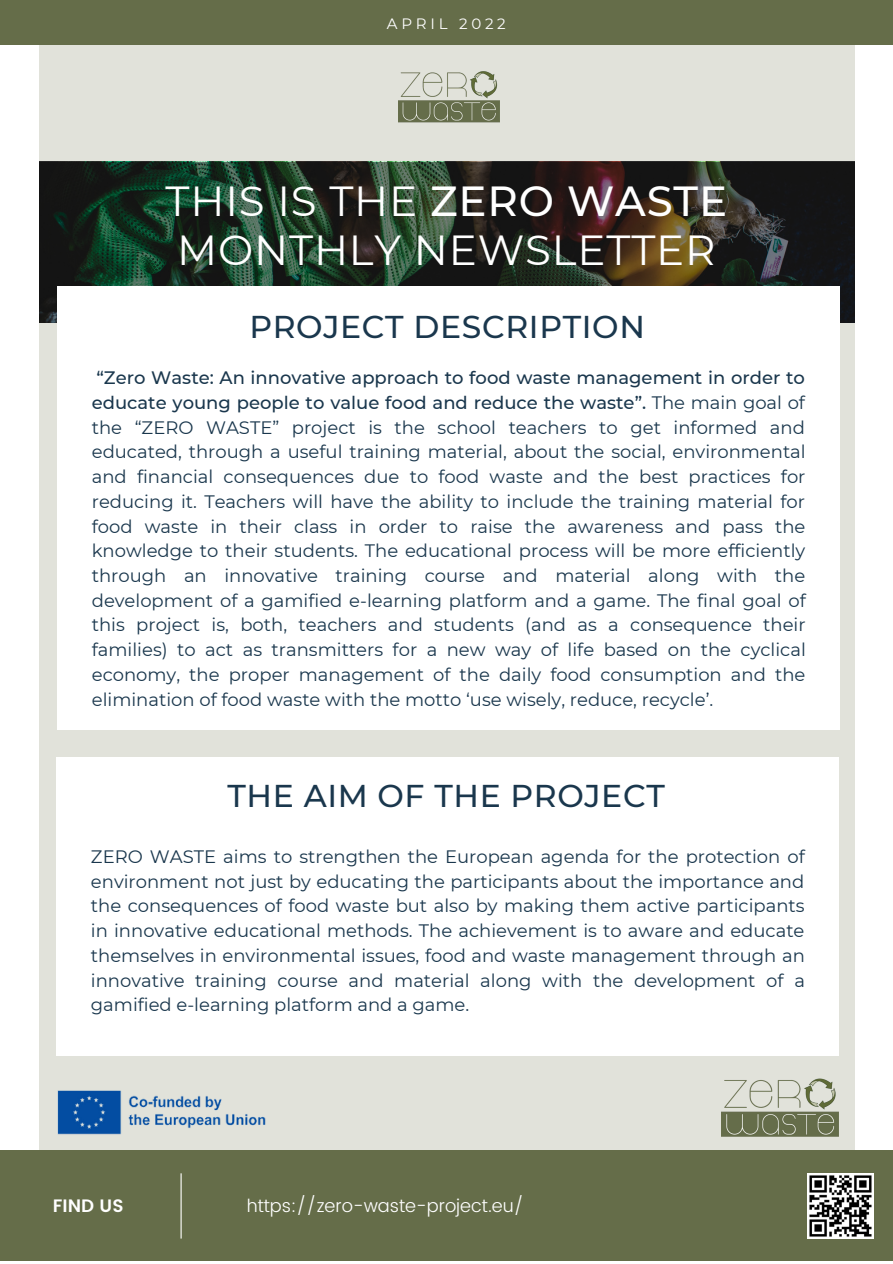
<style>
.page{position:relative;width:893px;height:1264px;background:#fff}
.page>*{position:absolute;margin:0;border:0;box-sizing:border-box;transform-origin:0 0}
.t1{font:42px/48.3px "Montserrat";letter-spacing:.02em;color:#fff}
.t2{font:500 31.5px "Montserrat";letter-spacing:.02em;color:#1a374d}
.t3{font:18px/24.8px "Montserrat";color:#1a374d;text-align:justify}
.t4{font:300 18px "Poppins";color:#fff}
.t5{font:600 18px "Poppins";color:#fff}
.t6{font:15px "Montserrat";letter-spacing:.25em;color:#fff}
.s1{font-weight:500}
</style>
<div class="page">
<div style="left:0;top:0;width:892px;height:45px;background:#656d49"></div>
<div style="left:39px;top:45px;width:815px;height:1105px;background:#e1e2da"></div>
<div style="left:0;top:1150px;width:892px;height:110px;background:#656d49"></div>
<hr style="left:180px;top:1173px;width:2px;height:65px;background:#fff">
<img style="left:398px;top:71px;width:101px;height:52px">
<img style="left:721px;top:1078px;width:117px;height:59px">
<img style="left:807px;top:1173px;width:66px;height:65px">
<div style="left:56px;top:758px;width:783px;height:297px;background:#fff"></div>
<svg style="left:40px;top:162px;width:814px;height:161px;background:#242d22"></svg>
<div style="left:57px;top:286px;width:783px;height:443px;background:#fff"></div>
<img style="left:57px;top:1090px;width:209px;height:45px">
<p class="t6" style="left:387px;top:15px;width:120px">APRIL 2022</p>
<h1 class="t1" style="left:165px;top:177px;width:563px">THIS IS THE <span class="s1">ZERO WASTE<br></span>MONTHLY NEWSLETTER</h1>
<h2 class="t2" style="left:249px;top:308px;width:397px">PROJECT DESCRIPTION</h2>
<p class="t3" style="left:92px;top:365px;width:715px"><span class="s1">“Zero Waste: An innovative approach to food waste management in order to educate young people to value food and reduce the waste”.</span> The main goal of the “ZERO WASTE” project is the school teachers to get informed and educated, through a useful training material, about the social, environmental and financial consequences due to food waste and the best practices for reducing it. Teachers will have the ability to include the training material for food waste in their class in order to raise the awareness and pass the knowledge to their students. The educational process will be more efficiently through an innovative training course and material along with the development of a gamified e-learning platform and a game. The final goal of this project is, both, teachers and students (and as a consequence their families) to act as transmitters for a new way of life based on the cyclical economy, the proper management of the daily food consumption and the elimination of food waste with the motto ‘use wisely, reduce, recycle’.</p>
<h2 class="t2" style="left:227px;top:776px;width:439px">THE AIM OF THE PROJECT</h2>
<p class="t3" style="left:91px;top:844px;width:715px">ZERO WASTE aims to strengthen the European agenda for the protection of environment not just by educating the participants about the importance and the consequences of food waste but also by making them active participants in innovative educational methods. The achievement is to aware and educate themselves in environmental issues, food and waste management through an innovative training course and material along with the development of a gamified e-learning platform and a game.</p>
<p class="t5" style="left:53px;top:1194px;width:72px">FIND US</p>
<p class="t4" style="left:247px;top:1194px;width:279px">https://zero-waste-project.eu/</p>
</div>
